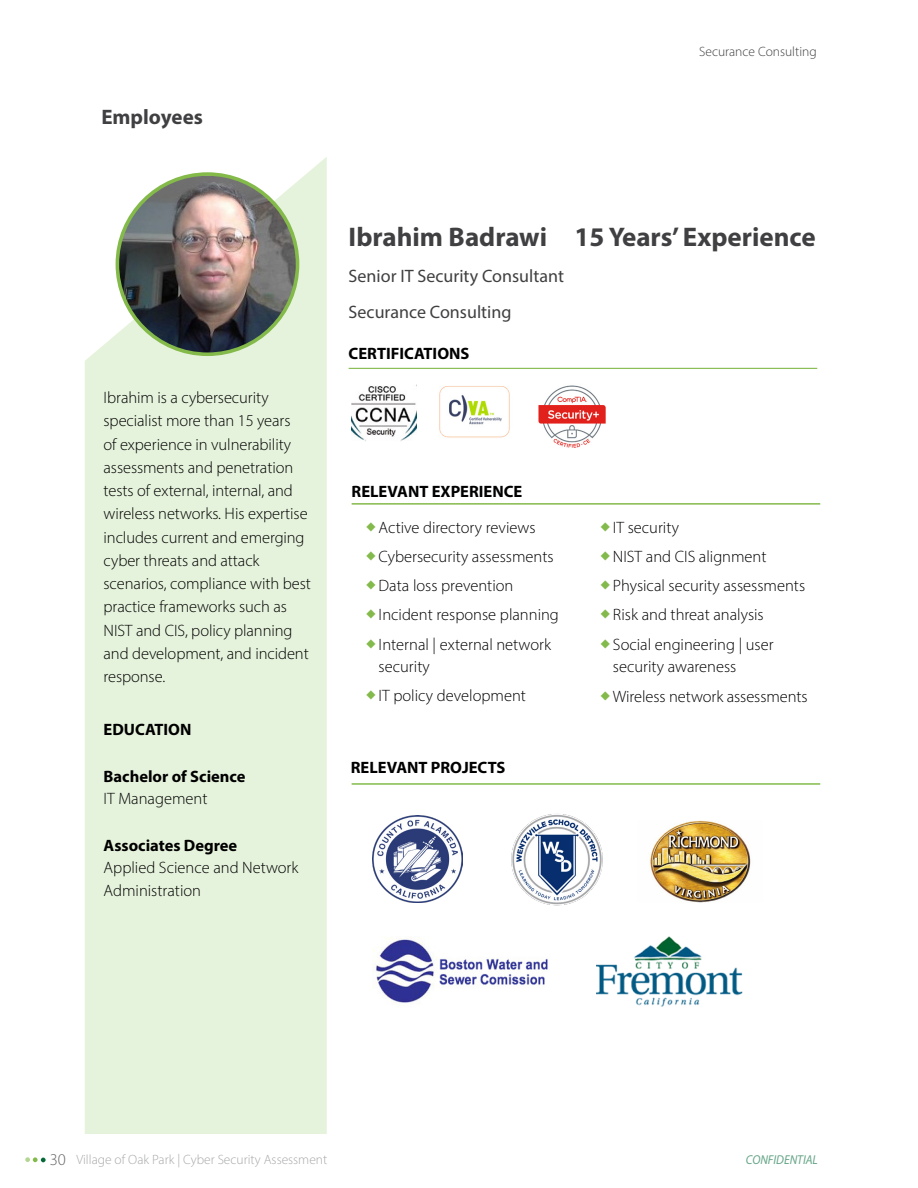
<style>
.page{position:relative;width:918px;height:1188px;background:#fff}
.page>*{position:absolute;margin:0;border:0;box-sizing:border-box;transform-origin:0 0}
.t1{font:700 27px "Myriad Pro";color:#404042}
.t2{font:700 21px "Myriad Pro";color:#404042}
.t3{font:18px/36px "Myriad Pro";color:#404042}
.t4{font:300 16.5px/23.2px "Myriad Pro";letter-spacing:-.005em;color:#000}
.t5{font:700 16.5px "Myriad Pro";color:#000}
.t6{font:300 13.5px "Myriad Pro";color:#a7a8aa}
.t7{font:300 13.5px "Myriad Pro";color:#404042}
.t8{font:italic 12.9px "Myriad Pro";color:#66a588;scale:.93 1}
.s1{font-size:16.5px;color:#666668}
</style>
<div class="page">
<svg style="left:25px;top:1157px;width:21px;height:5px"></svg>
<div style="left:85px;top:157px;width:242px;height:977px;background:#e6f3dc"></div>
<hr style="left:352px;top:503px;width:468px;height:2px;background:#83ba4b">
<hr style="left:349px;top:368px;width:468px;height:1px;background:#83ba4b">
<img style="left:352px;top:384px;width:65px;height:58px">
<img style="left:439px;top:386px;width:71px;height:52px">
<img style="left:117px;top:176px;width:181px;height:178px">
<div style="left:116px;top:172px;width:183px;height:184px;border:4px solid #83ba49;border-radius:50%"></div>
<img style="left:538px;top:385px;width:68px;height:63px">
<img style="left:650px;top:821px;width:101px;height:82px">
<img style="left:372px;top:938px;width:176px;height:68px">
<img style="left:372px;top:816px;width:91px;height:87px">
<img style="left:511px;top:814px;width:92px;height:92px">
<img style="left:596px;top:936px;width:147px;height:71px">
<hr style="left:352px;top:783px;width:468px;height:2px;background:#83ba4b">
<p class="t2" style="left:101px;top:104px;width:103px">Employees</p>
<p class="t7" style="left:699px;top:43px;width:119px">Securance Consulting</p>
<p class="t4" style="left:104px;top:386px;width:209px">Ibrahim is a cybersecurity specialist more than 15 years<br>of experience in vulnerability assessments and penetration tests of external, internal, and wireless networks. His expertise includes current and emerging cyber threats and attack scenarios, compliance with best practice frameworks such as<br>NIST and CIS, policy planning and development, and incident response.</p>
<p class="t5" style="left:104px;top:719px;width:89px">EDUCATION</p>
<p class="t5" style="left:104px;top:765px;width:144px">Bachelor of Science</p>
<p class="t4" style="left:104px;top:787px;width:105px">IT Management</p>
<p class="t5" style="left:104px;top:834px;width:135px">Associates Degree</p>
<p class="t4" style="left:104px;top:856px;width:197px;line-height:22.5px">Applied Science and Network<br>Administration</p>
<h1 class="t1" style="left:349px;top:219px;width:469px">Ibrahim Badrawi 15 Years’ Experience</h1>
<p class="t3" style="left:349px;top:258px;width:217px">Senior IT Security Consultant<br>Securance Consulting</p>
<p class="t5" style="left:349px;top:342px;width:122px">CERTIFICATIONS</p>
<p class="t5" style="left:352px;top:480px;width:172px">RELEVANT EXPERIENCE</p>
<p class="t4" style="left:379px;top:512px;width:182px;line-height:29.2px">Active directory reviews<br>Cybersecurity assessments<br>Data loss prevention<br>Incident response planning<br>Internal | external network</p>
<p class="t4" style="left:379px;top:652px;width:149px;line-height:29.2px">security<br>IT policy development</p>
<p class="t5" style="left:351px;top:757px;width:156px">RELEVANT PROJECTS</p>
<p class="t4" style="left:613px;top:512px;width:194px;line-height:29.2px">IT security<br>NIST and CIS alignment<br>Physical security assessments<br>Risk and threat analysis<br>Social engineering | user</p>
<p class="t4" style="left:613px;top:652px;width:196px;line-height:29.2px">security awareness<br>Wireless network assessments</p>
<p class="t6" style="left:50px;top:1152px;width:279px"><span class="s1">30</span> Village of Oak Park | Cyber Security Assessment</p>
<p class="t8" style="left:746px;top:1152px;width:79px">CONFIDENTIAL</p>
</div>
